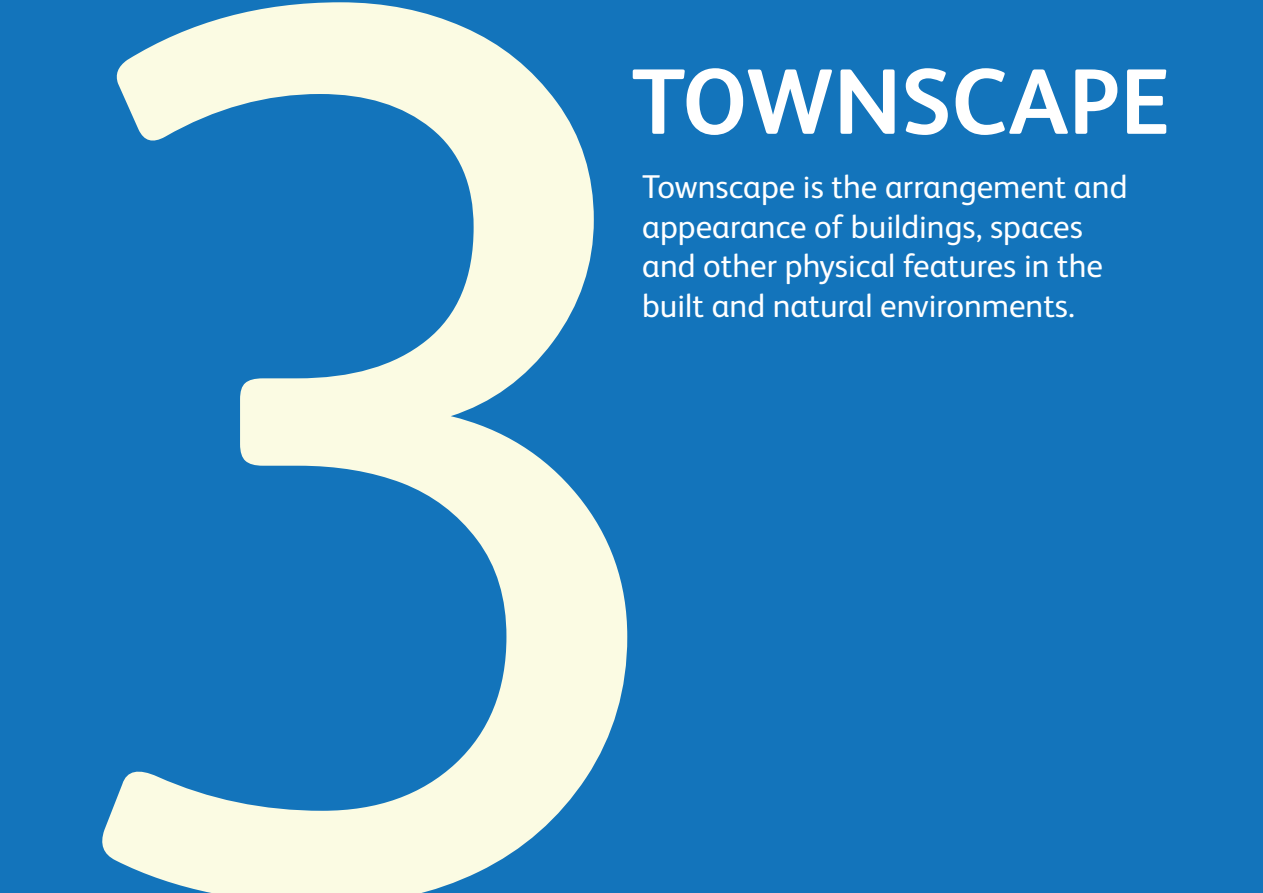
<style>
.page{position:relative;width:1263px;height:893px;background:#1374bb}
.page>*{position:absolute;margin:0;border:0;box-sizing:border-box;transform-origin:0 0}
.Header_1{font:1268.7px "FS Albert Pro";color:#fbfbe3}
.t1{font:700 93px "FS Albert Pro";color:#fff}
.t2{font:33px/39.6px "FS Albert Pro";color:#fff}
</style>
<div class="page">
<p class="Header_1" style="left:27px;top:-445px;width:699px">3</p>
<p class="t1" style="left:631px;top:36px;width:540px">TOWNSCAPE</p>
<p class="t2" style="left:642px;top:165px;width:487px">Townscape is the arrangement and appearance of buildings, spaces and other physical features in the built and natural environments.</p>
</div>
